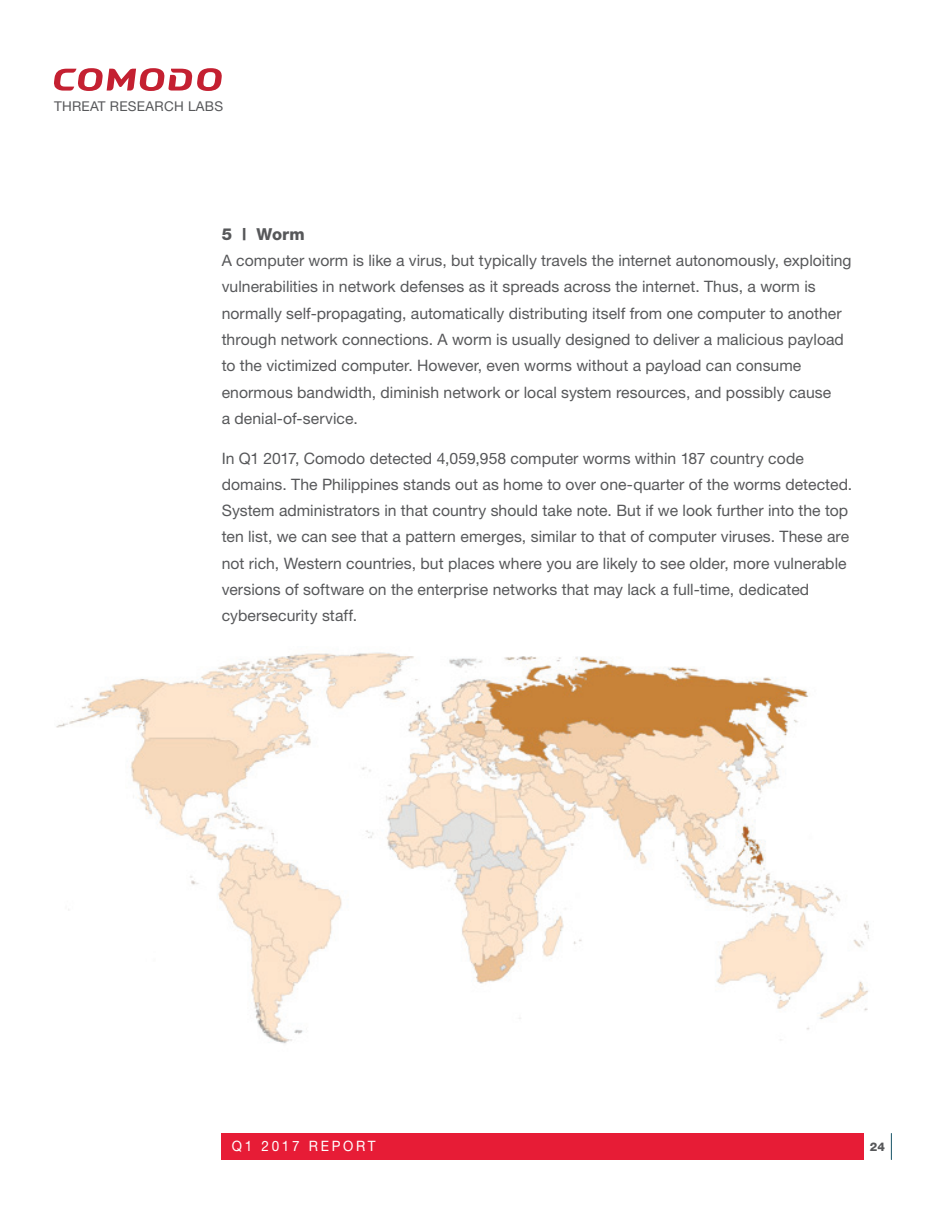
<style>
.page{position:relative;width:945px;height:1215px;background:#fff}
.page>*{position:absolute;margin:0;border:0;box-sizing:border-box;transform-origin:0 0}
.t1{font:800 16.5px "Helvetica Neue";color:#57585a}
.t2{font:15.75px/26.2px "Helvetica Neue";letter-spacing:.005em;color:#57585a}
.t3{font:14.25px "Helvetica Neue";letter-spacing:.2em;color:#fff;scale:.94 1}
.t4{font:13.5px "Helvetica Neue";letter-spacing:.02em;color:#57585a}
.t5{font:800 12px "Helvetica Neue";color:#57585a}
</style>
<div class="page">
<svg style="left:54px;top:68px;width:168px;height:23px"></svg>
<div style="left:222px;top:1133px;width:642px;height:27px;background:#e71c36"></div>
<svg style="left:891px;top:1133px;width:1px;height:27px"></svg>
<img style="left:56px;top:652px;width:813px;height:392px">
<p class="t4" style="left:54px;top:98px;width:171px">THREAT RESEARCH LABS</p>
<p class="t1" style="left:222px;top:224px;width:84px">5 | Worm</p>
<p class="t2" style="left:222px;top:247px;width:631px">A computer worm is like a virus, but typically travels the internet autonomously, exploiting vulnerabilities in network defenses as it spreads across the internet. Thus, a worm is normally self-propagating, automatically distributing itself from one computer to another through network connections. A worm is usually designed to deliver a malicious payload to the victimized computer. However, even worms without a payload can consume enormous bandwidth, diminish network or local system resources, and possibly cause<br>a denial-of-service.</p>
<p class="t2" style="left:222px;top:445px;width:632px">In Q1 2017, Comodo detected 4,059,958 computer worms within 187 country code domains. The Philippines stands out as home to over one-quarter of the worms detected.<br>System administrators in that country should take note. But if we look further into the top ten list, we can see that a pattern emerges, similar to that of computer viruses. These are not rich, Western countries, but places where you are likely to see older, more vulnerable versions of software on the enterprise networks that may lack a full-time, dedicated cybersecurity staff.</p>
<p class="t3" style="left:232px;top:1138px;width:154px">Q1 2017 REPORT</p>
<p class="t5" style="left:870px;top:1140px;width:17px">24</p>
</div>
